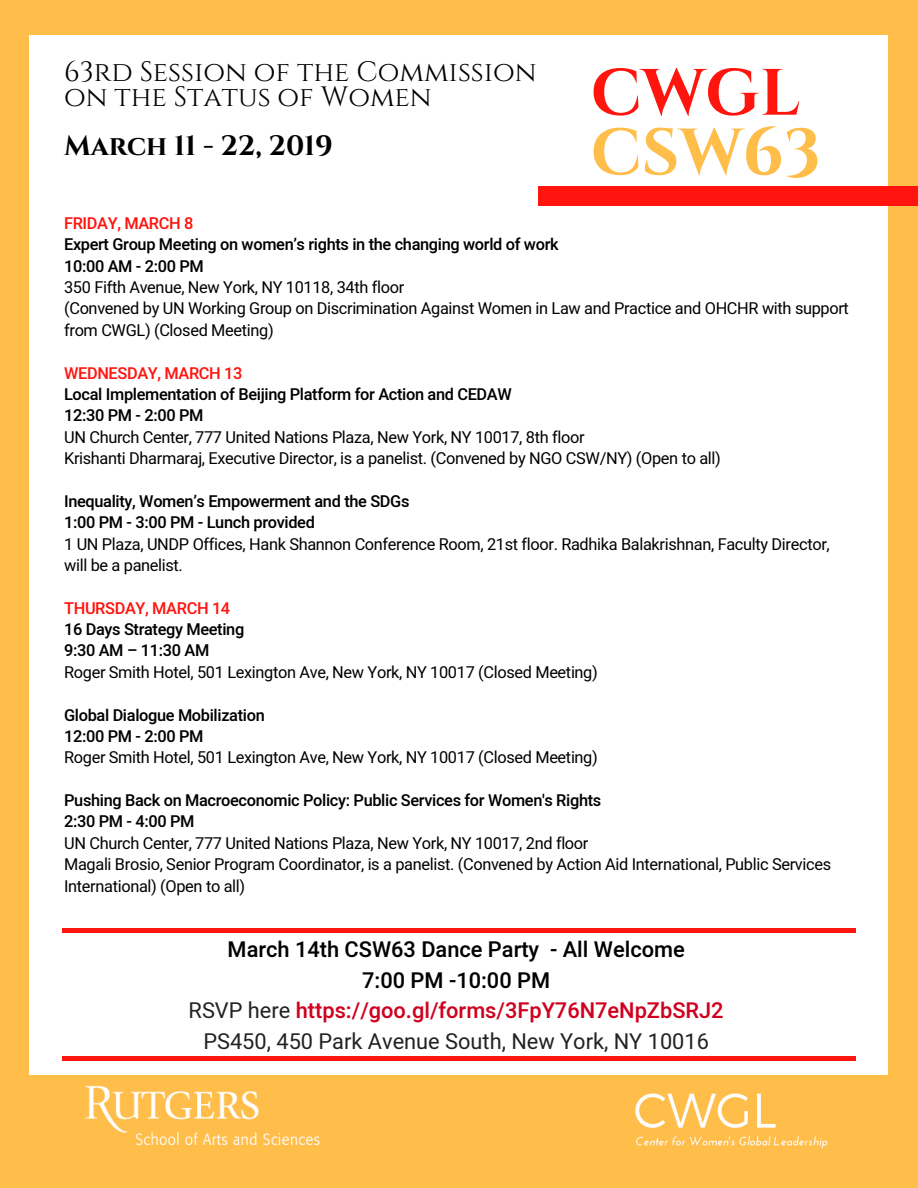
<style>
.page{position:relative;width:918px;height:1188px;background:#ffbd4a}
.page>*{position:absolute;margin:0;border:0;box-sizing:border-box;transform-origin:0 0}
.t1{font:700 65.4px "Cinzel";color:#ffbd4a}
.t2{font:700 65.4px "Cinzel";color:#ff140e}
.t3{font:28.05px/24.8px "Cinzel";color:#000}
.t4{font:700 28.05px "Cinzel";color:#000}
.t5{font:500 21.75px/30.3px "Heebo";color:#000;text-align:center}
.t6{font:16.35px/21.3px "Heebo";letter-spacing:-.02em;color:#000}
.t7{font:500 16.35px/21.3px "Heebo";letter-spacing:-.02em;color:#000}
.t8{font:500 16.35px "Heebo";letter-spacing:-.02em;color:#ff140e}
.s1{font-weight:400;color:#222}
.s2{color:#d0001f}
</style>
<div class="page">
<div style="left:29px;top:35px;width:859px;height:1039px;background:#fff"></div>
<div style="left:539px;top:187px;width:379px;height:19px;background:#ff140e"></div>
<img style="left:85px;top:1085px;width:235px;height:61px">
<img style="left:606px;top:1074px;width:243px;height:75px">
<div style="left:63px;top:928px;width:25px;height:5px;background:#ff140e"></div>
<div style="left:830px;top:928px;width:25px;height:5px;background:#ff140e"></div>
<div style="left:87px;top:928px;width:175px;height:5px;background:#ff140e"></div>
<div style="left:262px;top:928px;width:175px;height:5px;background:#ff140e"></div>
<div style="left:437px;top:928px;width:175px;height:5px;background:#ff140e"></div>
<div style="left:611px;top:928px;width:175px;height:5px;background:#ff140e"></div>
<div style="left:786px;top:928px;width:45px;height:5px;background:#ff140e"></div>
<div style="left:63px;top:1056px;width:25px;height:5px;background:#ff140e"></div>
<div style="left:830px;top:1056px;width:25px;height:5px;background:#ff140e"></div>
<div style="left:87px;top:1056px;width:176px;height:5px;background:#ff140e"></div>
<div style="left:262px;top:1056px;width:175px;height:5px;background:#ff140e"></div>
<div style="left:437px;top:1056px;width:175px;height:5px;background:#ff140e"></div>
<div style="left:612px;top:1056px;width:175px;height:5px;background:#ff140e"></div>
<div style="left:786px;top:1056px;width:45px;height:5px;background:#ff140e"></div>
<h2 class="t3" style="left:64px;top:60px;width:474px">63rd Session of the Commission on the Status of Women</h2>
<h2 class="t4" style="left:64px;top:128px;width:270px">March 11 - 22, 2019</h2>
<h1 class="t2" style="left:591px;top:51px;width:211px">CWGL</h1>
<h1 class="t1" style="left:591px;top:111px;width:232px">CSW63</h1>
<p class="t8" style="left:64px;top:212px;width:131px">FRIDAY, MARCH 8</p>
<p class="t7" style="left:64px;top:235px;width:496px">Expert Group Meeting on women’s rights in the changing world of work<br>10:00 AM - 2:00 PM</p>
<p class="t6" style="left:64px;top:277px;width:786px">350 Fifth Avenue, New York, NY 10118, 34th floor<br>(Convened by UN Working Group on Discrimination Against Women in Law and Practice and OHCHR with support from CWGL) (Closed Meeting)</p>
<p class="t8" style="left:64px;top:361px;width:180px">WEDNESDAY, MARCH 13</p>
<p class="t7" style="left:64px;top:384px;width:449px">Local Implementation of Beijing Platform for Action and CEDAW<br>12:30 PM - 2:00 PM</p>
<p class="t6" style="left:64px;top:427px;width:658px">UN Church Center, 777 United Nations Plaza, New York, NY 10017, 8th floor<br>Krishanti Dharmaraj, Executive Director, is a panelist. (Convened by NGO CSW/NY) (Open to all)</p>
<p class="t7" style="left:64px;top:491px;width:347px">Inequality, Women’s Empowerment and the SDGs<br>1:00 PM - 3:00 PM - Lunch provided</p>
<p class="t6" style="left:64px;top:534px;width:767px">1 UN Plaza, UNDP Offices, Hank Shannon Conference Room, 21st floor. Radhika Balakrishnan, Faculty Director, will be a panelist.</p>
<p class="t8" style="left:64px;top:597px;width:168px">THURSDAY, MARCH 14</p>
<p class="t7" style="left:64px;top:619px;width:182px">16 Days Strategy Meeting<br>9:30 AM – 11:30 AM</p>
<p class="t6" style="left:64px;top:662px;width:535px">Roger Smith Hotel, 501 Lexington Ave, New York, NY 10017 (Closed Meeting)</p>
<p class="t7" style="left:64px;top:705px;width:202px">Global Dialogue Mobilization<br>12:00 PM - 2:00 PM</p>
<p class="t6" style="left:64px;top:748px;width:535px">Roger Smith Hotel, 501 Lexington Ave, New York, NY 10017 (Closed Meeting)</p>
<p class="t7" style="left:64px;top:790px;width:539px">Pushing Back on Macroeconomic Policy: Public Services for Women's Rights<br>2:30 PM - 4:00 PM</p>
<p class="t6" style="left:64px;top:833px;width:769px">UN Church Center, 777 United Nations Plaza, New York, NY 10017, 2nd floor<br>Magali Brosio, Senior Program Coordinator, is a panelist. (Convened by Action Aid International, Public Services<br>International) (Open to all)</p>
<h3 class="t5" style="left:189px;top:935px;width:537px">March 14th CSW63 Dance Party - All Welcome<br>7:00 PM -10:00 PM<br><span class="s1">RSVP here</span> <span class="s2">https://goo.gl/forms/3FpY76N7eNpZbSRJ2<br></span><span class="s1">PS450, 450 Park Avenue South, New York, NY 10016</span></h3>
</div>
